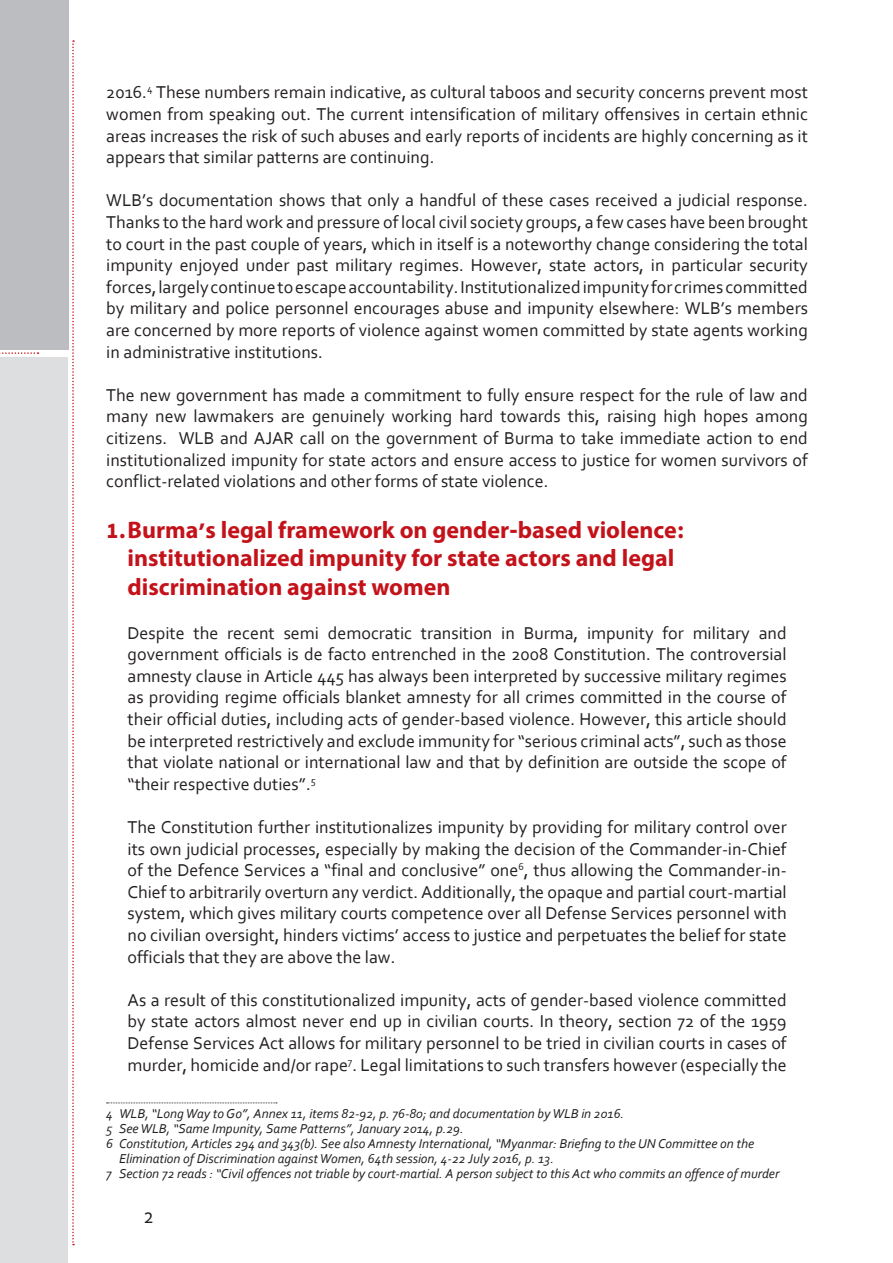
<style>
.page{position:relative;width:893px;height:1263px;background:#fff}
.page>*{position:absolute;margin:0;border:0;box-sizing:border-box;transform-origin:0 0}
.t1{font:700 24px/28.8px "Myriad Hebrew";color:#c4121a}
.t2{font:18px/21.6px "Corbel";color:#231f20;text-align:justify}
.t3{font:18px "Myriad Hebrew";color:#231f20}
.t4{font:italic 13.5px "Corbel";color:#231f20}
</style>
<div class="page">
<svg style="left:107px;top:1102px;width:170px;height:1px"></svg>
<div style="left:0;top:357px;width:68px;height:906px;background:#dddedf"></div>
<div style="left:0;top:0;width:68px;height:349px;background:#bcbdc0"></div>
<svg style="left:72px;top:40px;width:2px;height:1205px"></svg>
<svg style="left:0;top:352px;width:39px;height:2px"></svg>
<p class="t2" style="left:106px;top:81px;width:703px">2016.<sup>4</sup> These numbers remain indicative, as cultural taboos and security concerns prevent most women from speaking out. The current intensification of military offensives in certain ethnic areas increases the risk of such abuses and early reports of incidents are highly concerning as it appears that similar patterns are continuing.</p>
<p class="t2" style="left:106px;top:189px;width:703px">WLB’s documentation shows that only a handful of these cases received a judicial response.<br>Thanks to the hard work and pressure of local civil society groups, a few cases have been brought to court in the past couple of years, which in itself is a noteworthy change considering the total impunity enjoyed under past military regimes. However, state actors, in particular security forces, largely continue to escape accountability. Institutionalized impunity for crimes committed by military and police personnel encourages abuse and impunity elsewhere: WLB’s members are concerned by more reports of violence against women committed by state agents working in administrative institutions.</p>
<p class="t2" style="left:106px;top:384px;width:703px">The new government has made a commitment to fully ensure respect for the rule of law and many new lawmakers are genuinely working hard towards this, raising high hopes among citizens. WLB and AJAR call on the government of Burma to take immediate action to end institutionalized impunity for state actors and ensure access to justice for women survivors of conflict-related violations and other forms of state violence.</p>
<h1 class="t1" style="left:128px;top:517px;width:559px;text-indent:-21px">1.Burma’s legal framework on gender-based violence: institutionalized impunity for state actors and legal discrimination against women</h1>
<p class="t2" style="left:128px;top:621px;width:661px">Despite the recent semi democratic transition in Burma, impunity for military and government officials is de facto entrenched in the 2008 Constitution. The controversial amnesty clause in Article 445 has always been interpreted by successive military regimes as providing regime officials blanket amnesty for all crimes committed in the course of their official duties, including acts of gender-based violence. However, this article should be interpreted restrictively and exclude immunity for “serious criminal acts”, such as those that violate national or international law and that by definition are outside the scope of “their respective duties”.<sup>5</sup></p>
<p class="t2" style="left:128px;top:816px;width:661px">The Constitution further institutionalizes impunity by providing for military control over its own judicial processes, especially by making the decision of the Commander-in-Chief of the Defence Services a “final and conclusive” one<sup>6</sup>, thus allowing the Commander-in-Chief to arbitrarily overturn any verdict. Additionally, the opaque and partial court-martial system, which gives military courts competence over all Defense Services personnel with no civilian oversight, hinders victims’ access to justice and perpetuates the belief for state officials that they are above the law.</p>
<p class="t2" style="left:128px;top:988px;width:661px">As a result of this constitutionalized impunity, acts of gender-based violence committed by state actors almost never end up in civilian courts. In theory, section 72 of the 1959<br>Defense Services Act allows for military personnel to be tried in civilian courts in cases of murder, homicide and/or rape<sup>7</sup>. Legal limitations to such transfers however (especially the</p>
<p class="t4" style="left:106px;top:1105px;width:519px">4 WLB, “Long Way to Go”, Annex 11, items 82-92, p. 76-80; and documentation by WLB in 2016.</p>
<p class="t4" style="left:106px;top:1120px;width:359px">5 See WLB, “Same Impunity, Same Patterns”, January 2014, p.29.</p>
<p class="t4" style="left:106px;top:1135px;width:650px">6 Constitution, Articles 294 and 343(b). See also Amnesty International, “Myanmar: Briefing to the UN Committee on the</p>
<p class="t4" style="left:119px;top:1150px;width:436px">Elimination of Discrimination against Women, 64th session, 4-22 July 2016, p. 13.</p>
<p class="t4" style="left:106px;top:1165px;width:675px">7 Section 72 reads : “Civil offences not triable by court-martial. A person subject to this Act who commits an offence of murder</p>
<p class="t3" style="left:144px;top:1207px;width:11px">2</p>
</div>
